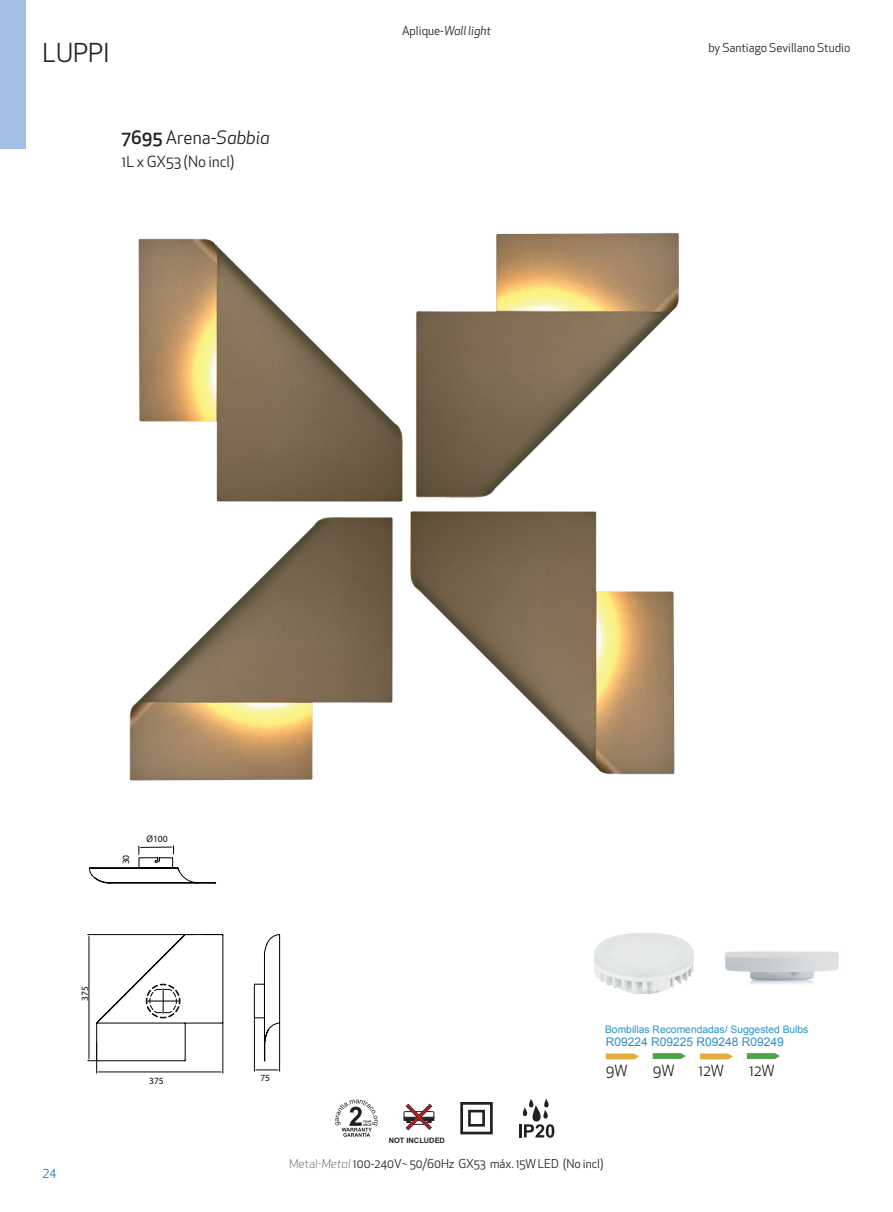
<style>
.page{position:relative;width:893px;height:1212px;background:#fff}
.page>*{position:absolute;margin:0;border:0;box-sizing:border-box;transform-origin:0 0}
.t1{font:25.5px "Apex New";color:#231f20}
.t2{font:italic 18px "Apex New";color:#231f20}
.t3{font:15px "Apex New";color:#231f20}
.t4{font:12px "Apex New";color:#231f20}
.t5{font:12px "Arial";color:#2c90c5}
.t6{font:italic 12px "Apex New";color:#231f20}
.t7{font:12px "Apex New";color:#1074bc}
.t8{font:10.35px "Arial";color:#2795c8}
.t9{font:9.45px "Myriad Pro";color:#08080e}
.t10{font:700 7.5px "Arial";color:#231f20}
.s1{font-weight:500;font-style:normal}
.s2{font-style:normal}
.s3{font-weight:300}
.s4{font-weight:300;font-style:italic}
</style>
<div class="page">
<img style="left:138px;top:238px;width:245px;height:235px">
<img style="left:383px;top:232px;width:296px;height:258px">
<img style="left:129px;top:473px;width:285px;height:308px">
<img style="left:367px;top:490px;width:308px;height:291px">
<svg style="left:335px;top:1099px;width:43px;height:38px"></svg>
<svg style="left:404px;top:1104px;width:30px;height:26px"></svg>
<svg style="left:460px;top:1102px;width:33px;height:32px"></svg>
<svg style="left:519px;top:1098px;width:35px;height:40px"></svg>
<img style="left:594px;top:933px;width:100px;height:61px">
<img style="left:724px;top:951px;width:115px;height:33px">
<svg style="left:606px;top:1053px;width:33px;height:6px"></svg>
<svg style="left:653px;top:1053px;width:33px;height:6px"></svg>
<svg style="left:700px;top:1053px;width:33px;height:6px"></svg>
<svg style="left:747px;top:1053px;width:33px;height:6px"></svg>
<hr style="left:223px;top:1023px;width:1px;height:50px;background:#08080e">
<hr style="left:96px;top:1042px;width:1px;height:31px;background:#08080e">
<hr style="left:99px;top:1072px;width:121px;height:1px;background:#08080e">
<hr style="left:279px;top:1024px;width:1px;height:47px;background:#08080e">
<hr style="left:254px;top:1018px;width:1px;height:53px;background:#08080e">
<svg style="left:254px;top:1069px;width:26px;height:1px"></svg>
<svg style="left:88px;top:846px;width:192px;height:215px"></svg>
<div style="left:0;top:0;width:26px;height:149px;background:#a1c0e4"></div>
<h1 class="t1" style="left:43px;top:36px;width:69px">LUPPI</h1>
<h2 class="t2" style="left:122px;top:126px;width:150px"><span class="s1">7695</span><span class="s2">Arena</span>-Sabbia</h2>
<p class="t3" style="left:122px;top:152px;width:114px">1L x GX53 (No incl)</p>
<p class="t6" style="left:402px;top:23px;width:90px"><span class="s2">Aplique-</span>Wall light</p>
<p class="t4" style="left:708px;top:40px;width:144px">by Santiago Sevillano Studio</p>
<p class="t9" style="left:120px;top:864px;width:11px;rotate:-90deg">30</p>
<p class="t9" style="left:146px;top:833px;width:23px">Ø100</p>
<p class="t9" style="left:79px;top:1001px;width:16px;rotate:-90deg">375</p>
<p class="t7" style="left:43px;top:1166px;width:15px">24</p>
<p class="t9" style="left:149px;top:1075px;width:16px">375</p>
<p class="t9" style="left:260px;top:1072px;width:11px">75</p>
<p class="t8" style="left:605px;top:1022px;width:205px">Bombillas Recomendadas/ Suggested Bulbs</p>
<p class="t5" style="left:606px;top:1034px;width:180px">R09224 R09225 R09248 R09249</p>
<p class="t3" style="left:606px;top:1061px;width:23px">9W</p>
<p class="t3" style="left:653px;top:1061px;width:23px">9W</p>
<p class="t3" style="left:698px;top:1061px;width:27px">12W</p>
<p class="t3" style="left:749px;top:1061px;width:27px">12W</p>
<p class="t10" style="left:389px;top:1135px;width:58px">NOT INCLUDED</p>
<p class="t4" style="left:290px;top:1156px;width:315px"><span class="s3">Metal-</span><span class="s4">Metal</span> 100-240V~ 50/60Hz GX53 máx. 15W LED (No incl)</p>
</div>
